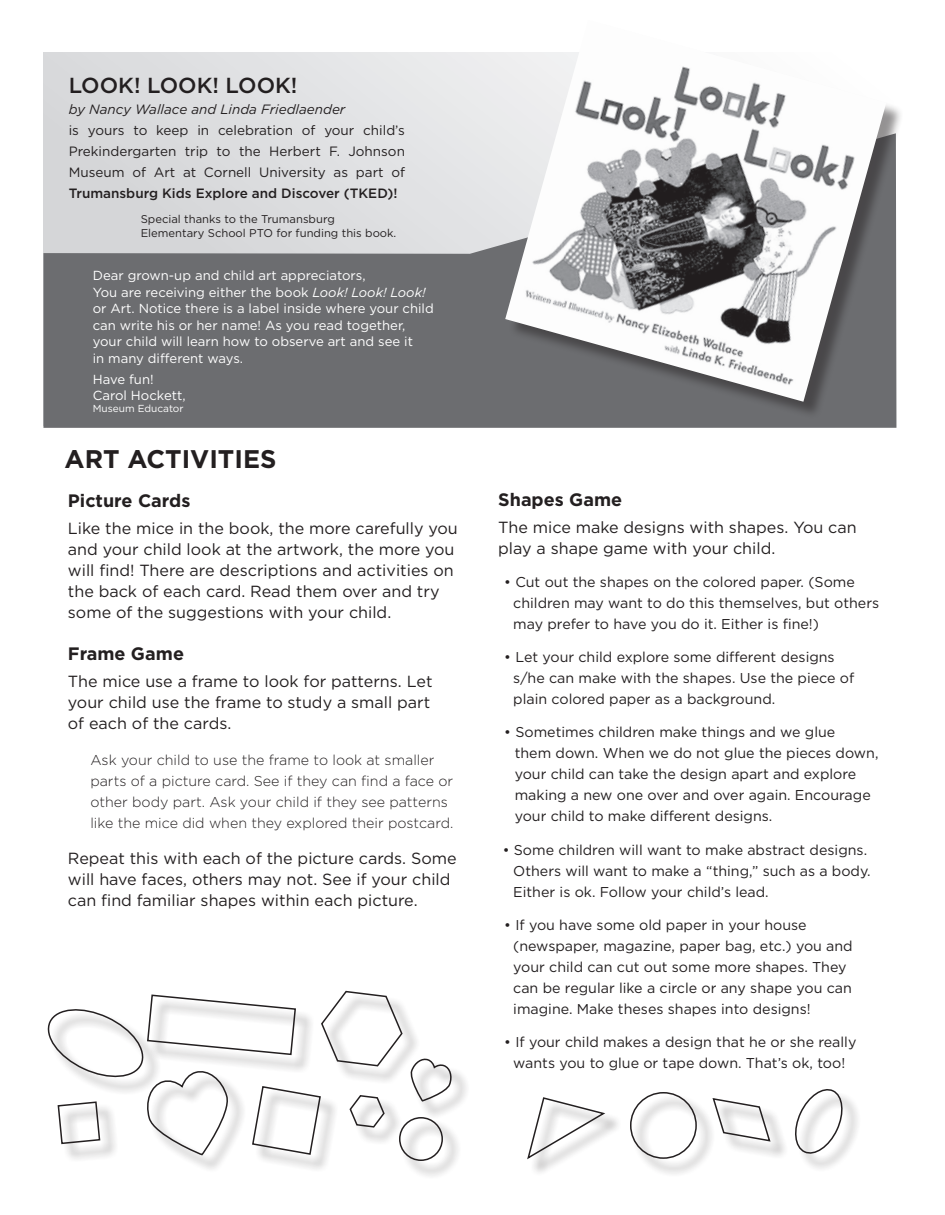
<style>
.page{position:relative;width:945px;height:1215px;background:#fff}
.page>*{position:absolute;margin:0;border:0;box-sizing:border-box;transform-origin:0 0}
.t1{font:700 25.5px "Gotham";color:#231f20}
.t2{font:500 21.75px "Gotham";color:#231f20}
.t3{font:700 18px "Gotham";color:#231f20}
.t4{font:16.2px/21px "Gotham";color:#231f20}
.t5{font:14.25px/21px "Gotham";color:#231f20}
.t6{font:300 14.25px/21px "Gotham";color:#231f20}
.t7{font:13.5px/21px "Gotham";color:#231f20;text-align:justify}
.t8{font:500 13.5px "Gotham";color:#231f20}
.t9{font:italic 13.5px "Gotham";color:#231f20}
.t10{font:13.2px/16.5px "Gotham";color:#fff}
.t11{font:11.25px/13.5px "Gotham";color:#231f20}
.t12{font:10.2px "Gotham";color:#fff}
.s1{font-style:italic}
</style>
<div class="page">
<div style="left:44px;top:52px;width:850px;height:374px;background:#e1e2e4"></div>
<svg style="left:43px;top:133px;width:853px;height:295px;fill:#6c6d70"></svg>
<div style="left:507px;top:22px;width:396px;height:396px;background:#231f20;opacity:.48"></div>
<img style="left:505px;top:22px;width:381px;height:380px">
<div style="left:254px;top:1088px;width:84px;height:84px;background:#231f20;opacity:.75"></div>
<div style="left:60px;top:1104px;width:58px;height:58px;background:#fafafa"></div>
<div style="left:715px;top:1100px;width:73px;height:59px;background:#231f20;opacity:.75"></div>
<svg style="left:715px;top:1098px;width:57px;height:45px"></svg>
<div style="left:529px;top:1099px;width:92px;height:77px;background:#231f20;opacity:.75"></div>
<svg style="left:527px;top:1097px;width:78px;height:64px"></svg>
<div style="left:632px;top:1094px;width:83px;height:83px;background:#231f20;opacity:.75"></div>
<div style="left:630px;top:1092px;width:67px;height:67px;border:2px solid #231f20;border-radius:50%"></div>
<div style="left:401px;top:1119px;width:60px;height:60px;background:#231f20;opacity:.75"></div>
<div style="left:399px;top:1117px;width:44px;height:44px;border:2px solid #231f20;border-radius:50%"></div>
<div style="left:797px;top:1091px;width:64px;height:81px;background:#231f20;opacity:.75"></div>
<svg style="left:795px;top:1089px;width:52px;height:67px"></svg>
<div style="left:149px;top:1073px;width:97px;height:100px;background:#231f20;opacity:.75"></div>
<div style="left:413px;top:1061px;width:56px;height:58px;background:#231f20;opacity:.75"></div>
<svg style="left:47px;top:990px;width:406px;height:166px"></svg>
<h2 class="t2" style="left:69px;top:73px;width:230px">LOOK! LOOK! LOOK!</h2>
<p class="t9" style="left:69px;top:102px;width:278px">by Nancy Wallace and Linda Friedlaender</p>
<p class="t7" style="left:69px;top:119px;width:338px">is yours to keep in celebration of your child’s Prekindergarten trip to the Herbert F. Johnson Museum of Art at Cornell University as part of</p>
<p class="t8" style="left:69px;top:186px;width:330px">Trumansburg Kids Explore and Discover (TKED)!</p>
<p class="t11" style="left:141px;top:213px;width:257px">Special thanks to the Trumansburg<br>Elementary School PTO for funding this book.</p>
<p class="t10" style="left:93px;top:267px;width:342px">Dear grown-up and child art appreciators,<br>You are receiving either the book <span class="s1">Look! Look! Look! </span>or Art. Notice there is a label inside where your child can write his or her name! As you read together, your child will learn how to observe art and see it<br>in many different ways.</p>
<p class="t10" style="left:93px;top:371px;width:94px">Have fun!<br>Carol Hockett,</p>
<p class="t12" style="left:93px;top:403px;width:92px">Museum Educator</p>
<h1 class="t1" style="left:65px;top:444px;width:213px">ART ACTIVITIES</h1>
<p class="t3" style="left:68px;top:490px;width:124px">Picture Cards</p>
<p class="t4" style="left:68px;top:517px;width:391px">Like the mice in the book, the more carefully you and your child look at the artwork, the more you will find! There are descriptions and activities on the back of each card. Read them over and try some of the suggestions with your child.</p>
<p class="t3" style="left:68px;top:643px;width:118px">Frame Game</p>
<p class="t4" style="left:68px;top:670px;width:366px">The mice use a frame to look for patterns. Let your child use the frame to study a small part of each of the cards.</p>
<p class="t6" style="left:90px;top:749px;width:365px">Ask your child to use the frame to look at smaller parts of a picture card. See if they can find a face or other body part. Ask your child if they see patterns like the mice did when they explored their postcard.</p>
<p class="t4" style="left:68px;top:847px;width:390px">Repeat this with each of the picture cards. Some will have faces, others may not. See if your child can find familiar shapes within each picture.</p>
<p class="t3" style="left:498px;top:490px;width:126px">Shapes Game</p>
<p class="t4" style="left:498px;top:517px;width:360px">The mice make designs with shapes. You can play a shape game with your child.</p>
<p class="t5" style="left:513px;top:572px;width:367px;text-indent:-9px">• Cut out the shapes on the colored paper. (Some children may want to do this themselves, but others may prefer to have you do it. Either is fine!)</p>
<p class="t5" style="left:513px;top:647px;width:343px;text-indent:-9px">• Let your child explore some different designs s/he can make with the shapes. Use the piece of plain colored paper as a background.</p>
<p class="t5" style="left:515px;top:722px;width:365px;text-indent:-11px">• Sometimes children make things and we glue<br>them down. When we do not glue the pieces down, your child can take the design apart and explore making a new one over and over again. Encourage your child to make different designs.</p>
<p class="t5" style="left:513px;top:839px;width:359px;text-indent:-11px">• Some children will want to make abstract designs.<br>Others will want to make a “thing,” such as a body.<br>Either is ok. Follow your child’s lead.</p>
<p class="t5" style="left:513px;top:914px;width:341px;text-indent:-9px">• If you have some old paper in your house (newspaper, magazine, paper bag, etc.) you and your child can cut out some more shapes. They can be regular like a circle or any shape you can imagine. Make theses shapes into designs!</p>
<p class="t5" style="left:504px;top:1031px;width:354px;text-align:center">• If your child makes a design that he or she really wants you to glue or tape down. That’s ok, too!</p>
</div>
